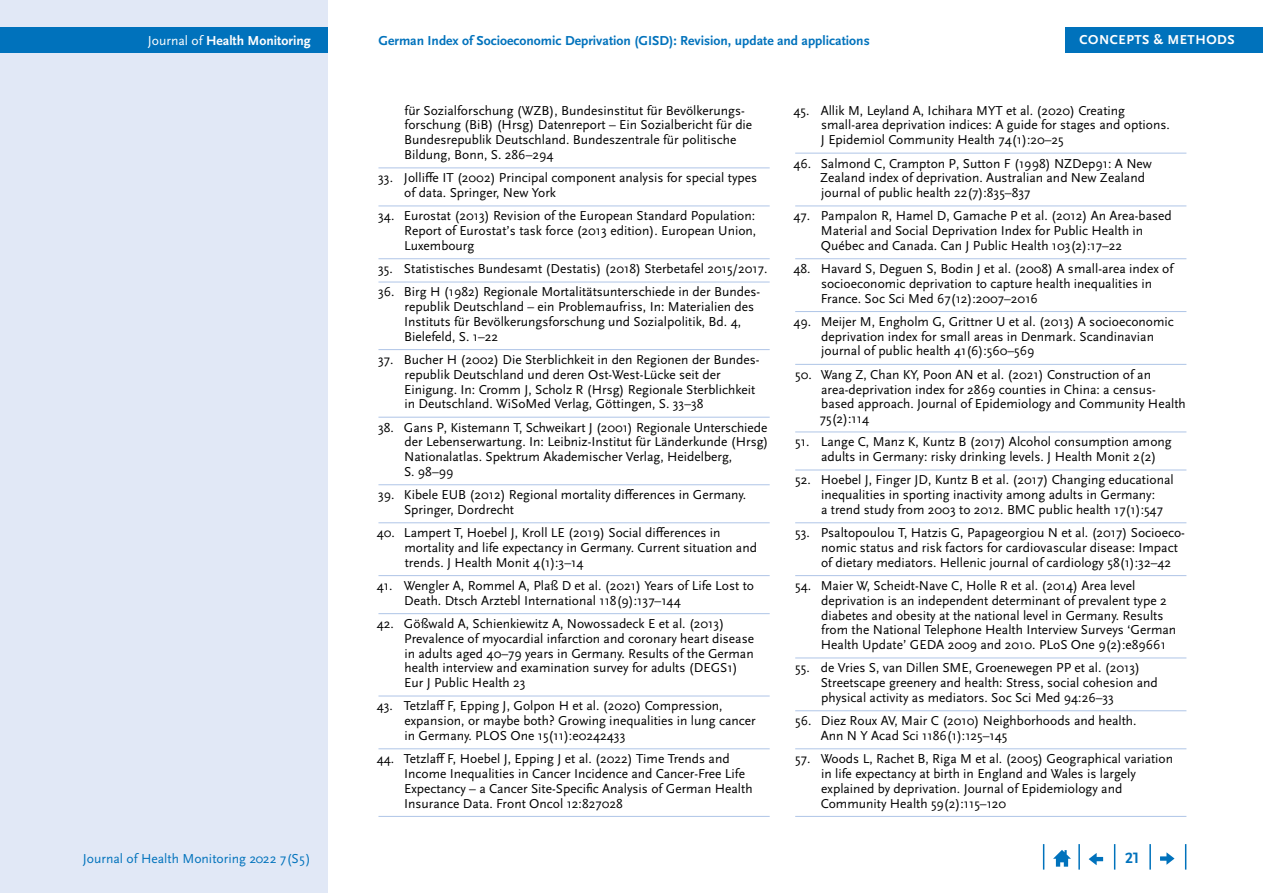
<style>
.page{position:relative;width:1263px;height:893px;background:#fff}
.page>*{position:absolute;margin:0;border:0;box-sizing:border-box;transform-origin:0 0}
.t1{font:700 15.75px "Scala Sans Pro";color:#0072bc}
.t2{font:700 13.65px "Scala Sans Pro";color:#0072bc}
.t3{font:13.65px "Scala Sans Pro";color:#0072bc}
.t4{font:700 13.65px "Scala Sans Pro";color:#fff}
.Literaturverzeichnis{font:13.5px/14.7px "Scala Sans Pro";color:#000}
.t5{font:700 13.5px "Scala Sans Pro";letter-spacing:.04em;color:#fff}
.s1{font-weight:400}
</style>
<div class="page">
<div style="left:0;top:0;width:327px;height:893px;background:#e1e8f6"></div>
<div style="left:0;top:28px;width:327px;height:25px;background:#0072bc"></div>
<svg style="left:1185px;top:844px;width:1px;height:26px"></svg>
<hr style="left:1149px;top:844px;width:2px;height:26px;background:#0072bc">
<svg style="left:1114px;top:844px;width:1px;height:26px"></svg>
<hr style="left:1078px;top:844px;width:2px;height:26px;background:#0072bc">
<svg style="left:1043px;top:844px;width:1px;height:26px"></svg>
<svg style="left:1053px;top:850px;width:18px;height:17px"></svg>
<svg style="left:1089px;top:853px;width:14px;height:12px"></svg>
<svg style="left:1160px;top:852px;width:14px;height:13px"></svg>
<div style="left:1065px;top:28px;width:198px;height:25px;background:#0072bc"></div>
<hr style="left:795px;top:153px;width:391px;height:1px;background:#afc5e7">
<hr style="left:795px;top:206px;width:391px;height:1px;background:#afc5e7">
<hr style="left:795px;top:258px;width:391px;height:1px;background:#afc5e7">
<hr style="left:795px;top:311px;width:391px;height:1px;background:#afc5e7">
<hr style="left:795px;top:364px;width:391px;height:1px;background:#afc5e7">
<hr style="left:795px;top:432px;width:391px;height:1px;background:#afc5e7">
<hr style="left:795px;top:470px;width:391px;height:1px;background:#afc5e7">
<hr style="left:795px;top:522px;width:391px;height:1px;background:#afc5e7">
<hr style="left:795px;top:575px;width:391px;height:1px;background:#afc5e7">
<hr style="left:795px;top:658px;width:391px;height:1px;background:#afc5e7">
<hr style="left:795px;top:710px;width:391px;height:1px;background:#afc5e7">
<hr style="left:795px;top:748px;width:391px;height:1px;background:#afc5e7">
<hr style="left:795px;top:816px;width:391px;height:1px;background:#afc5e7">
<hr style="left:378px;top:168px;width:392px;height:1px;background:#afc5e7">
<hr style="left:378px;top:206px;width:392px;height:1px;background:#afc5e7">
<hr style="left:378px;top:258px;width:392px;height:1px;background:#afc5e7">
<hr style="left:378px;top:282px;width:392px;height:1px;background:#afc5e7">
<hr style="left:378px;top:349px;width:392px;height:1px;background:#afc5e7">
<hr style="left:378px;top:417px;width:392px;height:1px;background:#afc5e7">
<hr style="left:378px;top:484px;width:392px;height:1px;background:#afc5e7">
<hr style="left:378px;top:522px;width:392px;height:1px;background:#afc5e7">
<hr style="left:378px;top:575px;width:392px;height:1px;background:#afc5e7">
<hr style="left:378px;top:613px;width:392px;height:1px;background:#afc5e7">
<hr style="left:378px;top:696px;width:392px;height:1px;background:#afc5e7">
<hr style="left:378px;top:748px;width:392px;height:1px;background:#afc5e7">
<hr style="left:378px;top:816px;width:392px;height:1px;background:#afc5e7">
<p class="t4" style="left:148px;top:33px;width:164px"><span class="s1">Journal of</span> Health Monitoring</p>
<p class="t2" style="left:378px;top:33px;width:493px">German Index of Socioeconomic Deprivation (GISD): Revision, update and applications</p>
<p class="t5" style="left:1079px;top:32px;width:157px">CONCEPTS &amp; METHODS</p>
<p class="t3" style="left:83px;top:850px;width:229px">Journal of Health Monitoring 2022 7(S5)</p>
<p class="Literaturverzeichnis" style="left:404px;top:103px;width:350px">für Sozialforschung (WZB), Bundesinstitut für Bevölkerungs&shy;forschung (BiB) (Hrsg) Datenreport – Ein Sozialbericht für die Bundesrepublik Deutschland. Bundeszentrale für politische Bildung, Bonn, S. 286–294</p>
<p class="Literaturverzeichnis" style="left:404px;top:171px;width:354px;text-indent:-26px">33. Jolliffe IT (2002) Principal component analysis for special types of data. Springer, New York</p>
<p class="Literaturverzeichnis" style="left:404px;top:209px;width:354px;text-align:justify;text-indent:-26px">34. Eurostat (2013) Revision of the European Standard Population:<br>Report of Eurostat’s task force (2013 edition). European Union, Luxembourg</p>
<p class="Literaturverzeichnis" style="left:378px;top:261px;width:391px">35. Statistisches Bundesamt (Destatis) (2018) Sterbetafel 2015/2017.</p>
<p class="Literaturverzeichnis" style="left:404px;top:285px;width:357px;text-indent:-26px">36. Birg H (1982) Regionale Mortalitätsunterschiede in der Bundes&shy;republik Deutschland – ein Problemaufriss, In: Materialien des Instituts für Bevölkerungsforschung und Sozialpolitik, Bd. 4, Bielefeld, S. 1–22</p>
<p class="Literaturverzeichnis" style="left:404px;top:352px;width:357px;text-indent:-26px">37. Bucher H (2002) Die Sterblichkeit in den Regionen der Bundes&shy;republik Deutschland und deren Ost-West-Lücke seit der Einigung. In: Cromm J, Scholz R (Hrsg) Regionale Sterblichkeit in Deutschland. WiSoMed Verlag, Göttingen, S. 33–38</p>
<p class="Literaturverzeichnis" style="left:404px;top:420px;width:366px;text-indent:-26px">38. Gans P, Kistemann T, Schweikart J (2001) Regionale Unterschiede der Lebenserwartung. In: Leibniz-Institut für Länderkunde (Hrsg)<br>Nationalatlas. Spektrum Akademischer Verlag, Heidelberg,<br>S. 98–99</p>
<p class="Literaturverzeichnis" style="left:404px;top:487px;width:344px;text-indent:-26px">39. Kibele EUB (2012) Regional mortality differences in Germany.<br>Springer, Dordrecht</p>
<p class="Literaturverzeichnis" style="left:404px;top:525px;width:354px;text-indent:-28px">40. Lampert T, Hoebel J, Kroll LE (2019) Social differences in mortality and life expectancy in Germany. Current situation and trends. J Health Monit 4(1):3–14</p>
<p class="Literaturverzeichnis" style="left:404px;top:578px;width:351px;text-indent:-27px">41. Wengler A, Rommel A, Plaß D et al. (2021) Years of Life Lost to<br>Death. Dtsch Arztebl International 118(9):137–144</p>
<p class="Literaturverzeichnis" style="left:404px;top:616px;width:351px;text-indent:-27px">42. Gößwald A, Schienkiewitz A, Nowossadeck E et al. (2013)<br>Prevalence of myocardial infarction and coronary heart disease in adults aged 40–79 years in Germany. Results of the German health interview and examination survey for adults (DEGS1)<br>Eur J Public Health 23</p>
<p class="Literaturverzeichnis" style="left:404px;top:699px;width:353px;text-indent:-28px">43. Tetzlaff F, Epping J, Golpon H et al. (2020) Compression, expansion, or maybe both? Growing inequalities in lung cancer in Germany. PLOS One 15(11):e0242433</p>
<p class="Literaturverzeichnis" style="left:404px;top:751px;width:350px;text-indent:-27px">44. Tetzlaff F, Hoebel J, Epping J et al. (2022) Time Trends and Income Inequalities in Cancer Incidence and Cancer-Free Life Expectancy – a Cancer Site-Specific Analysis of German Health Insurance Data. Front Oncol 12:827028</p>
<p class="Literaturverzeichnis" style="left:821px;top:103px;width:350px;text-indent:-28px">45. Allik M, Leyland A, Ichihara MYT et al. (2020) Creating small-area deprivation indices: A guide for stages and options.<br>J Epidemiol Community Health 74(1):20–25</p>
<p class="Literaturverzeichnis" style="left:820px;top:156px;width:333px;text-indent:-27px">46. Salmond C, Crampton P, Sutton F (1998) NZDep91: A New<br>Zealand index of deprivation. Australian and New Zealand journal of public health 22(7):835–837</p>
<p class="Literaturverzeichnis" style="left:821px;top:209px;width:352px;text-indent:-27px">47. Pampalon R, Hamel D, Gamache P et al. (2012) An Area-based<br>Material and Social Deprivation Index for Public Health in<br>Québec and Canada. Can J Public Health 103(2):17–22</p>
<p class="Literaturverzeichnis" style="left:821px;top:261px;width:354px;text-indent:-27px">48. Havard S, Deguen S, Bodin J et al. (2008) A small-area index of socioeconomic deprivation to capture health inequalities in<br>France. Soc Sci Med 67(12):2007–2016</p>
<p class="Literaturverzeichnis" style="left:821px;top:314px;width:354px;text-indent:-28px">49. Meijer M, Engholm G, Grittner U et al. (2013) A socioeconomic deprivation index for small areas in Denmark. Scandinavian journal of public health 41(6):560–569</p>
<p class="Literaturverzeichnis" style="left:820px;top:367px;width:367px;text-indent:-25px">50. Wang Z, Chan KY, Poon AN et al. (2021) Construction of an area-deprivation index for 2869 counties in China: a census&shy;based approach. Journal of Epidemiology and Community Health 75(2):114</p>
<p class="Literaturverzeichnis" style="left:821px;top:435px;width:352px;text-indent:-26px">51. Lange C, Manz K, Kuntz B (2017) Alcohol consumption among adults in Germany: risky drinking levels. J Health Monit 2(2)</p>
<p class="Literaturverzeichnis" style="left:821px;top:473px;width:354px;text-indent:-26px">52. Hoebel J, Finger JD, Kuntz B et al. (2017) Changing educational inequalities in sporting inactivity among adults in Germany:<br>a trend study from 2003 to 2012. BMC public health 17(1):547</p>
<p class="Literaturverzeichnis" style="left:821px;top:525px;width:365px;text-indent:-26px">53. Psaltopoulou T, Hatzis G, Papageorgiou N et al. (2017) Socioeco&shy;nomic status and risk factors for cardiovascular disease: Impact of dietary mediators. Hellenic journal of cardiology 58(1):32–42</p>
<p class="Literaturverzeichnis" style="left:821px;top:578px;width:357px;text-indent:-26px">54. Maier W, Scheidt-Nave C, Holle R et al. (2014) Area level deprivation is an independent determinant of prevalent type 2 diabetes and obesity at the national level in Germany. Results from the National Telephone Health Interview Surveys ‘German Health Update’ GEDA 2009 and 2010. PLoS One 9(2):e89661</p>
<p class="Literaturverzeichnis" style="left:821px;top:661px;width:339px;text-indent:-26px">55. de Vries S, van Dillen SME, Groenewegen PP et al. (2013)<br>Streetscape greenery and health: Stress, social cohesion and physical activity as mediators. Soc Sci Med 94:26–33</p>
<p class="Literaturverzeichnis" style="left:821px;top:713px;width:317px;text-indent:-26px">56. Diez Roux AV, Mair C (2010) Neighborhoods and health.<br>Ann N Y Acad Sci 1186(1):125–145</p>
<p class="Literaturverzeichnis" style="left:821px;top:751px;width:354px;text-indent:-26px">57. Woods L, Rachet B, Riga M et al. (2005) Geographical variation in life expectancy at birth in England and Wales is largely explained by deprivation. Journal of Epidemiology and Community Health 59(2):115–120</p>
<p class="t1" style="left:1125px;top:849px;width:16px">21</p>
</div>
